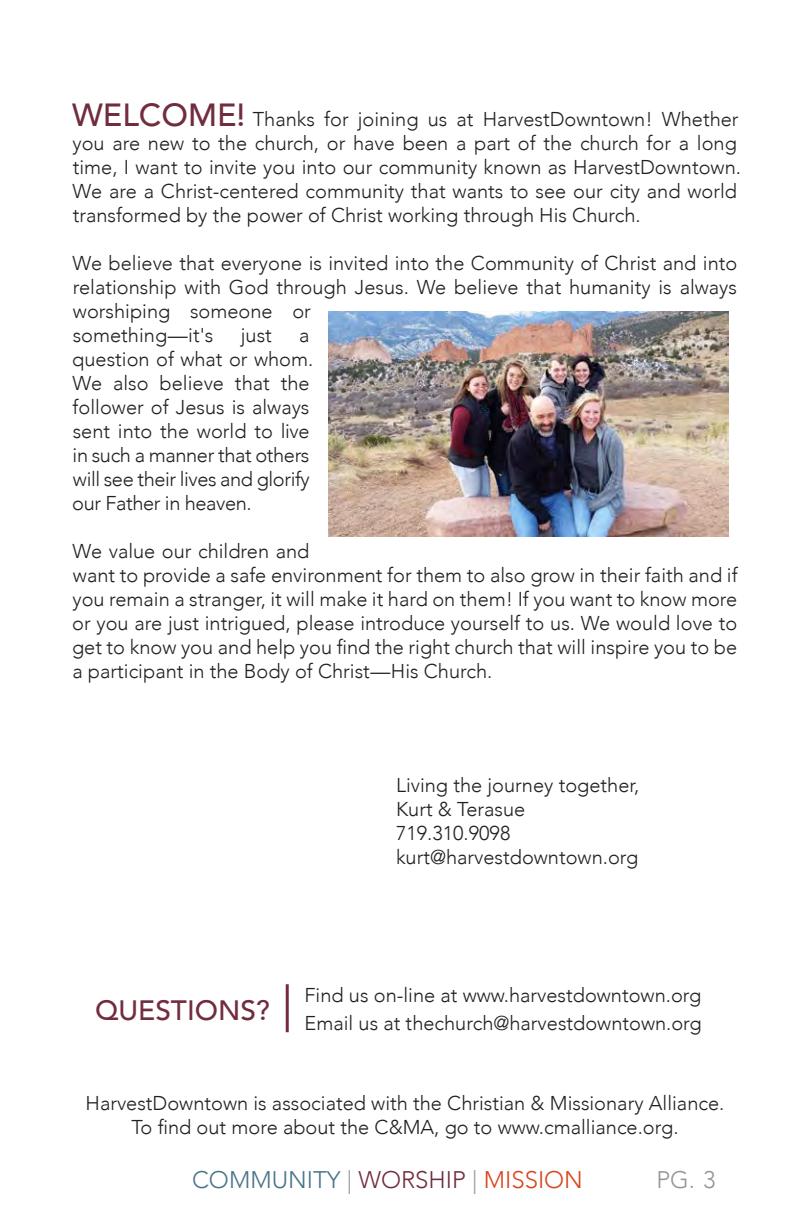
<style>
.page{position:relative;width:792px;height:1224px;background:#fff}
.page>*{position:absolute;margin:0;border:0;box-sizing:border-box;transform-origin:0 0}
.t1{font:500 32px "Avenir";color:#712d3e}
.t2{font:500 28px "Avenir";color:#712d3e}
.t3{font:300 24px "Avenir";color:#49748a}
.t4{font:300 24px "Avenir";color:#939598}
.Body_Text{font:300 20px/24px "Avenir";color:#231f20}
.Sign_Off{font:300 20px "Avenir";color:#231f20}
.s1{color:#939598}
.s2{color:#712d3e}
.s3{color:#d8441c}
</style>
<div class="page">
<hr style="left:286px;top:984px;width:3px;height:48px;background:#712d3e">
<img style="left:328px;top:311px;width:401px;height:226px">
<p class="t1" style="left:72px;top:87px;width:175px">WELCOME!</p>
<p class="Body_Text" style="left:72px;top:107px;width:670px;text-indent:180px">Thanks for joining us at HarvestDowntown! Whether you are new to the church, or have been a part of the church for a long time, I want to invite you into our community known as HarvestDowntown.<br>We are a Christ-centered community that wants to see our city and world transformed by the power of Christ working through His Church.</p>
<p class="Body_Text" style="left:73px;top:251px;width:666px">We believe that everyone is invited into the Community of Christ and into relationship with God through Jesus. We believe that humanity is always worshiping someone or<br>something—it's</p>
<p class="Body_Text" style="left:241px;top:323px;width:33px">just</p>
<p class="Body_Text" style="left:72px;top:323px;width:243px;text-indent:227px">a question of what or whom.<br>We also believe that the follower of Jesus is always sent into the world to live in such a manner that others will see their lives and glorify our Father in heaven.</p>
<p class="Body_Text" style="left:72px;top:539px;width:667px">We value our children and<br>want to provide a safe environment for them to also grow in their faith and if you remain a stranger, it will make it hard on them! If you want to know more or you are just intrigued, please introduce yourself to us. We would love to get to know you and help you find the right church that will inspire you to be a participant in the Body of Christ—His Church.</p>
<p class="Sign_Off" style="left:396px;top:773px;width:245px">Living the journey together,</p>
<p class="Sign_Off" style="left:396px;top:797px;width:131px">Kurt &amp; Terasue</p>
<p class="Sign_Off" style="left:396px;top:821px;width:116px">719.310.9098</p>
<p class="Sign_Off" style="left:396px;top:845px;width:244px">kurt@harvestdowntown.org</p>
<p class="t2" style="left:95px;top:986px;width:176px">QUESTIONS?</p>
<p class="Body_Text" style="left:304px;top:983px;width:398px">Find us on-line at www.harvestdowntown.org</p>
<p class="Body_Text" style="left:304px;top:1011px;width:399px">Email us at thechurch@harvestdowntown.org</p>
<p class="Sign_Off" style="left:86px;top:1091px;width:640px">HarvestDowntown is associated with the Christian &amp; Missionary Alliance.</p>
<p class="Sign_Off" style="left:131px;top:1115px;width:549px">To find out more about the C&amp;MA, go to www.cmalliance.org.</p>
<p class="t3" style="left:192px;top:1166px;width:392px">COMMUNITY <span class="s1">|</span> <span class="s2">WORSHIP</span> <span class="s1">|</span> <span class="s3">MISSION</span></p>
<p class="t4" style="left:656px;top:1166px;width:61px">PG. 3</p>
</div>
